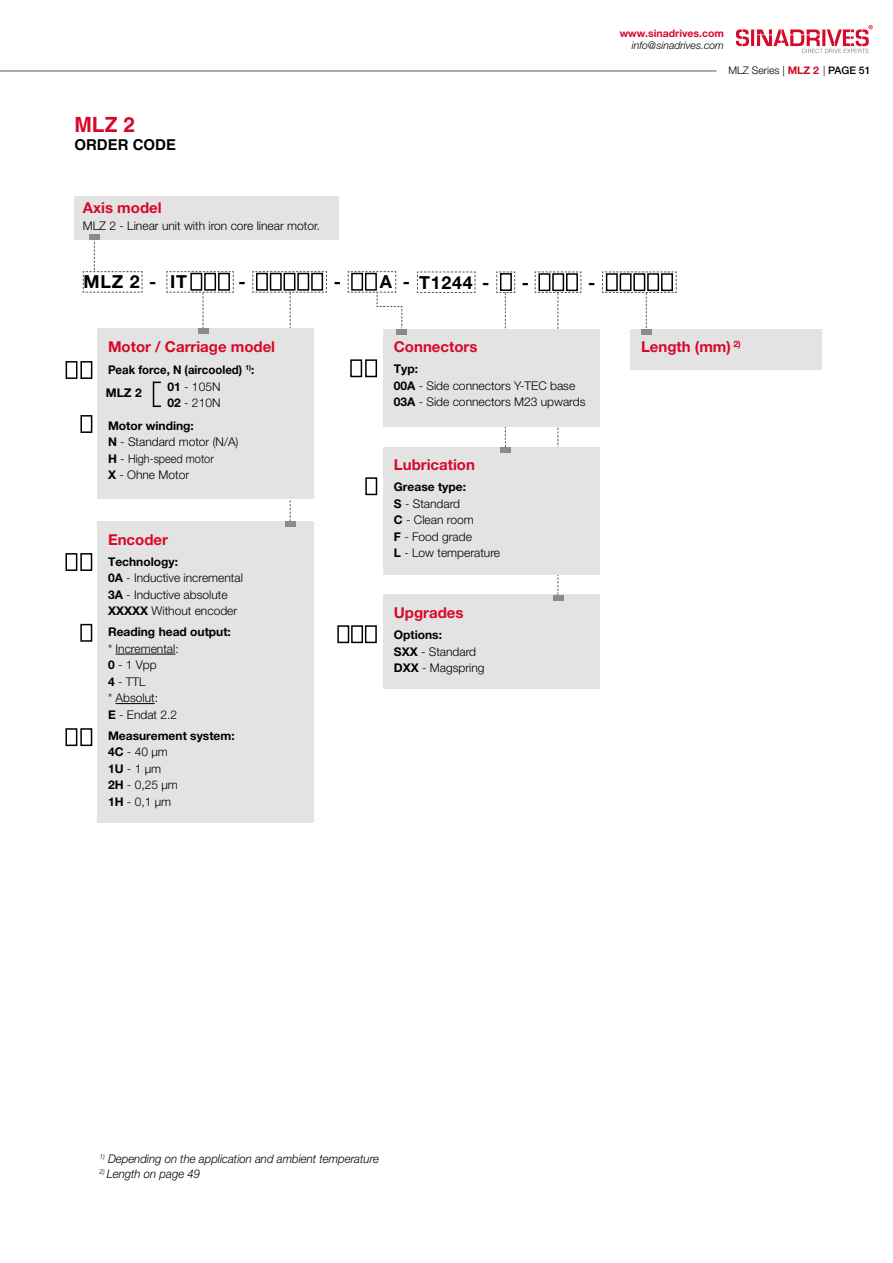
<style>
.page{position:relative;width:893px;height:1263px;background:#fff}
.page>*{position:absolute;margin:0;border:0;box-sizing:border-box;transform-origin:0 0}
.t1{font:700 21px "Helvetica LT Std";color:#d70929}
.t2{font:700 18px "Helvetica Neue LT Pro";letter-spacing:.04em;color:#000}
.t3{font:700 15px "Helvetica Neue LT Pro";color:#d70929}
.t4{font:700 15px "Helvetica LT Std";color:#000}
.t5{font:300 12px/16.5px "Helvetica Neue LT Pro";color:#000}
.t6{font:700 12px/16.5px "Helvetica Neue LT Pro";color:#000}
.t7{font:italic 300 12px "Helvetica Neue LT Pro";color:#000;scale:.95 1}
.t8{font:700 12px/16.5px "Helvetica Neue LT Pro";color:#000;scale:.95 1}
.t9{font:300 10.5px "Helvetica Neue LT Pro";color:#000}
.t10{font:italic 300 10.5px "Helvetica Neue LT Pro";color:#000}
.t11{font:700 10.5px "Helvetica Neue LT Pro";color:#d70929}
.s1{font-weight:300}
.s2{font-weight:700}
.s3{font-weight:700;color:#d70929}
.s4{font-weight:500}
</style>
<div class="page">
<hr style="left:0;top:71px;width:717px;height:1px;background:#575756">
<hr style="left:751px;top:29px;width:3px;height:17px;background:#d70929">
<svg style="left:736px;top:29px;width:13px;height:17px"></svg>
<svg style="left:757px;top:25px;width:116px;height:28px"></svg>
<div style="left:383px;top:595px;width:217px;height:94px;background:#e3e3e3"></div>
<div style="left:383px;top:447px;width:217px;height:127px;background:#e3e3e3"></div>
<div style="left:365px;top:477px;width:12px;height:18px;border:2px solid #000"></div>
<div style="left:97px;top:521px;width:217px;height:302px;background:#e3e3e3"></div>
<hr style="left:116px;top:654px;width:59px;height:1px;background:#000">
<hr style="left:116px;top:703px;width:39px;height:1px;background:#000">
<div style="left:80px;top:624px;width:12px;height:18px;border:2px solid #000"></div>
<div style="left:65px;top:728px;width:12px;height:18px;border:2px solid #000"></div>
<div style="left:65px;top:553px;width:12px;height:18px;border:2px solid #000"></div>
<div style="left:80px;top:728px;width:12px;height:18px;border:2px solid #000"></div>
<div style="left:80px;top:553px;width:12px;height:18px;border:2px solid #000"></div>
<div style="left:97px;top:328px;width:217px;height:170px;background:#e3e3e3"></div>
<svg style="left:153px;top:382px;width:8px;height:25px"></svg>
<div style="left:66px;top:361px;width:11px;height:18px;border:2px solid #000"></div>
<div style="left:80px;top:361px;width:12px;height:18px;border:2px solid #000"></div>
<div style="left:80px;top:415px;width:12px;height:18px;border:2px solid #000"></div>
<div style="left:501px;top:447px;width:10px;height:6px;background:#8c8b8b"></div>
<div style="left:553px;top:595px;width:10px;height:5px;background:#8c8b8b"></div>
<svg style="left:496px;top:271px;width:19px;height:176px"></svg>
<div style="left:500px;top:273px;width:12px;height:18px;border:2px solid #000"></div>
<svg style="left:417px;top:271px;width:59px;height:22px"></svg>
<div style="left:383px;top:329px;width:217px;height:98px;background:#e3e3e3"></div>
<div style="left:350px;top:359px;width:12px;height:18px;border:2px solid #000"></div>
<div style="left:365px;top:359px;width:12px;height:18px;border:2px solid #000"></div>
<div style="left:74px;top:197px;width:265px;height:43px;background:#e3e3e3"></div>
<svg style="left:82px;top:238px;width:61px;height:55px"></svg>
<div style="left:90px;top:234px;width:10px;height:6px;background:#8c8b8b"></div>
<div style="left:198px;top:328px;width:10px;height:6px;background:#8c8b8b"></div>
<svg style="left:252px;top:271px;width:75px;height:250px"></svg>
<div style="left:256px;top:273px;width:12px;height:18px;border:2px solid #000"></div>
<div style="left:284px;top:273px;width:11px;height:18px;border:2px solid #000"></div>
<div style="left:270px;top:273px;width:12px;height:18px;border:2px solid #000"></div>
<div style="left:297px;top:273px;width:12px;height:18px;border:2px solid #000"></div>
<div style="left:311px;top:273px;width:12px;height:18px;border:2px solid #000"></div>
<div style="left:397px;top:329px;width:10px;height:6px;background:#8c8b8b"></div>
<div style="left:285px;top:521px;width:10px;height:6px;background:#8c8b8b"></div>
<svg style="left:347px;top:271px;width:56px;height:58px"></svg>
<div style="left:630px;top:329px;width:192px;height:40px;background:#e3e3e3"></div>
<svg style="left:602px;top:271px;width:75px;height:64px"></svg>
<div style="left:606px;top:273px;width:12px;height:18px;border:2px solid #000"></div>
<div style="left:633px;top:273px;width:12px;height:18px;border:2px solid #000"></div>
<div style="left:620px;top:273px;width:11px;height:18px;border:2px solid #000"></div>
<div style="left:647px;top:273px;width:12px;height:18px;border:2px solid #000"></div>
<div style="left:661px;top:273px;width:12px;height:18px;border:2px solid #000"></div>
<svg style="left:534px;top:271px;width:48px;height:324px"></svg>
<div style="left:337px;top:625px;width:12px;height:18px;border:2px solid #000"></div>
<div style="left:566px;top:273px;width:12px;height:18px;border:2px solid #000"></div>
<div style="left:365px;top:625px;width:12px;height:18px;border:2px solid #000"></div>
<div style="left:552px;top:273px;width:12px;height:18px;border:2px solid #000"></div>
<div style="left:538px;top:273px;width:12px;height:18px;border:2px solid #000"></div>
<div style="left:351px;top:625px;width:12px;height:18px;border:2px solid #000"></div>
<svg style="left:166px;top:271px;width:68px;height:58px"></svg>
<div style="left:190px;top:273px;width:12px;height:18px;border:2px solid #000"></div>
<div style="left:204px;top:273px;width:12px;height:18px;border:2px solid #000"></div>
<div style="left:218px;top:273px;width:12px;height:18px;border:2px solid #000"></div>
<h1 class="t1" style="left:74px;top:112px;width:62px">MLZ 2</h1>
<p class="t4" style="left:74px;top:135px;width:103px">ORDER CODE</p>
<p class="t3" style="left:83px;top:199px;width:80px">Axis model</p>
<p class="t5" style="left:83px;top:217px;width:239px">MLZ 2 - Linear unit with iron core linear motor.</p>
<h2 class="t2" style="left:84px;top:271px;width:57px">MLZ 2</h2>
<h2 class="t2" style="left:419px;top:271px;width:72px">T1244 -</h2>
<h2 class="t2" style="left:522px;top:271px;width:9px">-</h2>
<h2 class="t2" style="left:170px;top:271px;width:18px">IT</h2>
<h2 class="t2" style="left:149px;top:271px;width:9px">-</h2>
<h2 class="t2" style="left:238px;top:271px;width:9px">-</h2>
<h2 class="t2" style="left:334px;top:271px;width:78px">- A -</h2>
<h2 class="t2" style="left:588px;top:271px;width:9px">-</h2>
<p class="t3" style="left:108px;top:337px;width:169px">Motor / Carriage model</p>
<p class="t8" style="left:168px;top:362px;width:93px;text-indent:-60px">Peak force, N (aircooled) <sup>1)</sup>:<br>01 <span class="s1">- 105N<br></span>02 <span class="s1">- 210N</span></p>
<p class="t5" style="left:108px;top:417px;width:132px"><span class="s2">Motor winding:<br>N</span> - Standard motor (N/A)<br><span class="s2">H</span> - High-speed motor<br><span class="s2">X</span> - Ohne Motor</p>
<p class="t6" style="left:106px;top:384px;width:37px">MLZ 2</p>
<p class="t3" style="left:108px;top:530px;width:61px">Encoder</p>
<p class="t5" style="left:108px;top:553px;width:136px"><span class="s2">Technology:<br>0A</span> - Inductive incremental<br><span class="s2">3A</span> - Inductive absolute<br><span class="s2">XXXXX</span> Without encoder</p>
<p class="t6" style="left:108px;top:624px;width:124px">Reading head output:</p>
<p class="t5" style="left:108px;top:640px;width:72px">* Incremental:<br><span class="s2">0</span> - 1 Vpp<br><span class="s2">4</span> - TTL<br>* Absolut:<br><span class="s2">E</span> - Endat 2.2</p>
<p class="t6" style="left:108px;top:727px;width:128px">Measurement system:<br>4C <span class="s1">- 40 µm<br></span>1U <span class="s1">- 1 µm<br></span>2H <span class="s1">- 0,25 µm<br></span>1H <span class="s1">- 0,1 µm</span></p>
<p class="t3" style="left:394px;top:338px;width:85px">Connectors</p>
<p class="t5" style="left:394px;top:360px;width:193px"><span class="s2">Typ:<br>00A</span> - Side connectors Y-TEC base<br><span class="s2">03A</span> - Side connectors M23 upwards</p>
<p class="t3" style="left:394px;top:456px;width:83px">Lubrication</p>
<p class="t5" style="left:394px;top:479px;width:108px"><span class="s2">Grease type:<br>S</span> - Standard<br><span class="s2">C</span> - Clean room<br><span class="s2">F</span> - Food grade<br><span class="s2">L</span> - Low temperature</p>
<p class="t3" style="left:394px;top:603px;width:71px">Upgrades</p>
<p class="t5" style="left:394px;top:626px;width:92px"><span class="s2">Options:<br>SXX</span> - Standard<br><span class="s2">DXX</span> - Magspring</p>
<p class="t11" style="left:620px;top:26px;width:106px">www.sinadrives.com</p>
<p class="t10" style="left:632px;top:39px;width:94px">info@sinadrives.com</p>
<p class="t9" style="left:728px;top:64px;width:144px">MLZ Series | <span class="s3">MLZ 2</span> | <span class="s4">PAGE 51</span></p>
<p class="t3" style="left:641px;top:338px;width:101px">Length (mm) <sup>2)</sup></p>
<p class="t7" style="left:99px;top:1152px;width:296px"><sup>1)</sup> Depending on the application and ambient temperature</p>
<p class="t7" style="left:99px;top:1167px;width:107px"><sup>2)</sup> Length on page 49</p>
</div>
